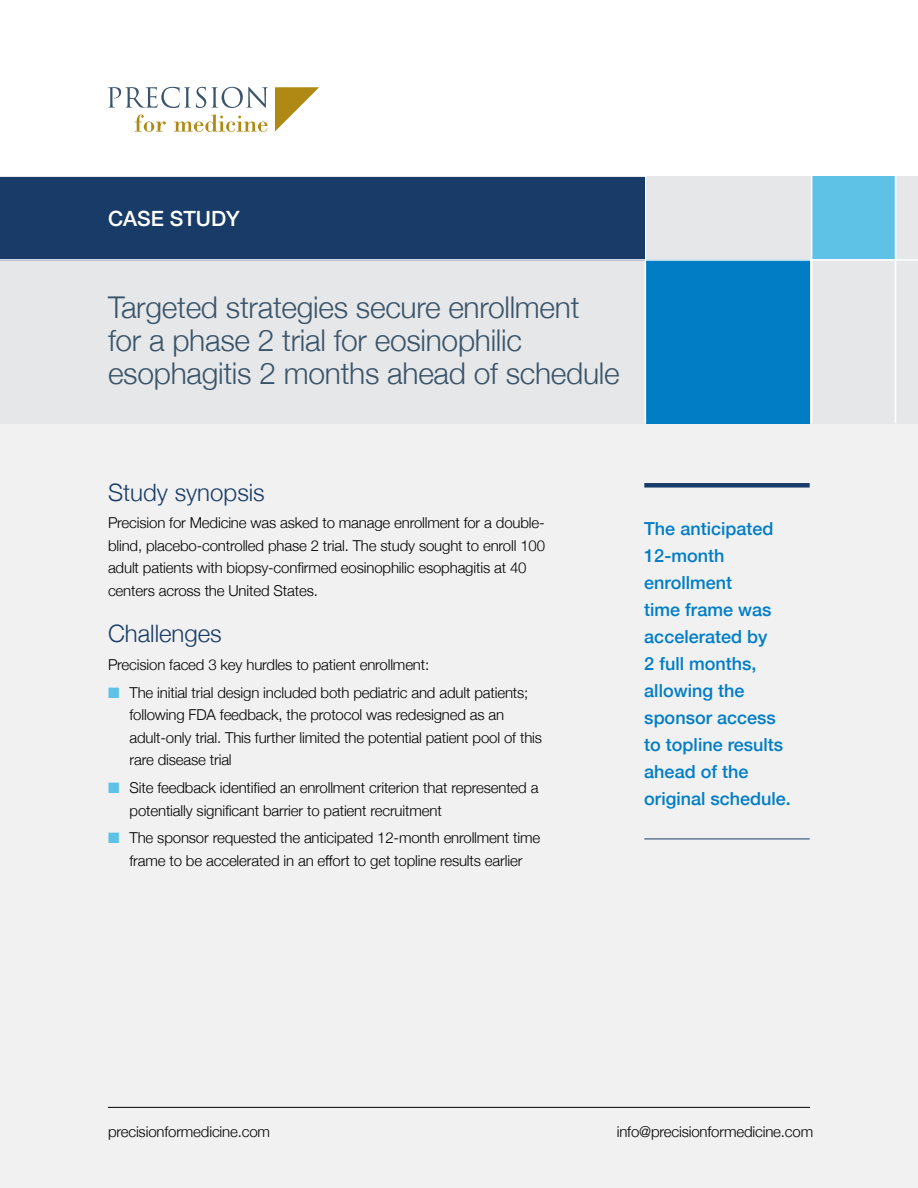
<style>
.page{position:relative;width:918px;height:1188px;background:#fff}
.page>*{position:absolute;margin:0;border:0;box-sizing:border-box;transform-origin:0 0}
.Case_Study_Title{font:300 30px/33px "Helvetica Neue";letter-spacing:-.01em;color:#3a546a}
.t1{font:300 24px "Helvetica Neue";color:#183c67}
.body{font:500 21px "Helvetica Neue";color:#fff}
.Callout_1{font:500 18px/27px "Helvetica Neue";color:#007dc5}
.body-2{font:300 15px/22.5px "Helvetica Neue";letter-spacing:-.01em;color:#000}
.s1{color:#5dc2e6}
</style>
<div class="page">
<div style="left:0;top:424px;width:918px;height:764px;background:#f1f1f2"></div>
<div style="left:0;top:176px;width:918px;height:248px;background:#e6e7e8"></div>
<svg style="left:108px;top:87px;width:160px;height:21px"></svg>
<svg style="left:275px;top:87px;width:44px;height:44px"></svg>
<svg style="left:135px;top:114px;width:31px;height:18px"></svg>
<svg style="left:174px;top:114px;width:94px;height:18px"></svg>
<div style="left:646px;top:260px;width:164px;height:164px;background:#007dc5"></div>
<hr style="left:645px;top:176px;width:1px;height:248px;background:#fff">
<div style="left:0;top:177px;width:645px;height:83px;background:#183c67"></div>
<div style="left:813px;top:177px;width:82px;height:82px;background:#5dc2e6"></div>
<hr style="left:811px;top:176px;width:1px;height:247px;background:#fff">
<hr style="left:895px;top:176px;width:1px;height:247px;background:#fff">
<hr style="left:0;top:259px;width:918px;height:2px;background:#fff">
<hr style="left:108px;top:1107px;width:702px;height:1px;background:#000">
<div style="left:644px;top:483px;width:166px;height:5px;background:#183c67"></div>
<hr style="left:644px;top:839px;width:166px;height:1px;background:#183c67">
<p class="body" style="left:108px;top:202px;width:133px">CASE STUDY</p>
<p class="Case_Study_Title" style="left:108px;top:289px;width:513px">Targeted strategies secure enrollment for a phase 2 trial for eosinophilic esophagitis 2 months ahead of schedule</p>
<p class="t1" style="left:108px;top:473px;width:158px">Study synopsis</p>
<p class="body-2" style="left:108px;top:511px;width:439px">Precision for Medicine was asked to manage enrollment for a double&shy;blind, placebo-controlled phase 2 trial. The study sought to enroll 100 adult patients with biopsy-confirmed eosinophilic esophagitis at 40 centers across the United States.</p>
<p class="t1" style="left:108px;top:614px;width:115px">Challenges</p>
<p class="body-2" style="left:108px;top:652px;width:323px">Precision faced 3 key hurdles to patient enrollment:</p>
<p class="body-2" style="left:130px;top:680px;width:414px;text-indent:-22px"><span class="s1">■</span> The initial trial design included both pediatric and adult patients; following FDA feedback, the protocol was redesigned as an adult-only trial. This further limited the potential patient pool of this rare disease trial</p>
<p class="body-2" style="left:130px;top:775px;width:410px;text-indent:-22px"><span class="s1">■</span> Site feedback identified an enrollment criterion that represented a potentially significant barrier to patient recruitment</p>
<p class="body-2" style="left:108px;top:826px;width:434px;text-align:center"><span class="s1">■</span> The sponsor requested the anticipated 12-month enrollment time frame to be accelerated in an effort to get topline results earlier</p>
<p class="Callout_1" style="left:644px;top:513px;width:148px">The anticipated<br>12-month enrollment<br>time frame was accelerated by<br>2 full months, allowing the sponsor access to topline results ahead of the original schedule.</p>
<p class="body-2" style="left:108px;top:1119px;width:164px">precisionformedicine.com</p>
<p class="body-2" style="left:617px;top:1119px;width:198px">info@precisionformedicine.com</p>
</div>
